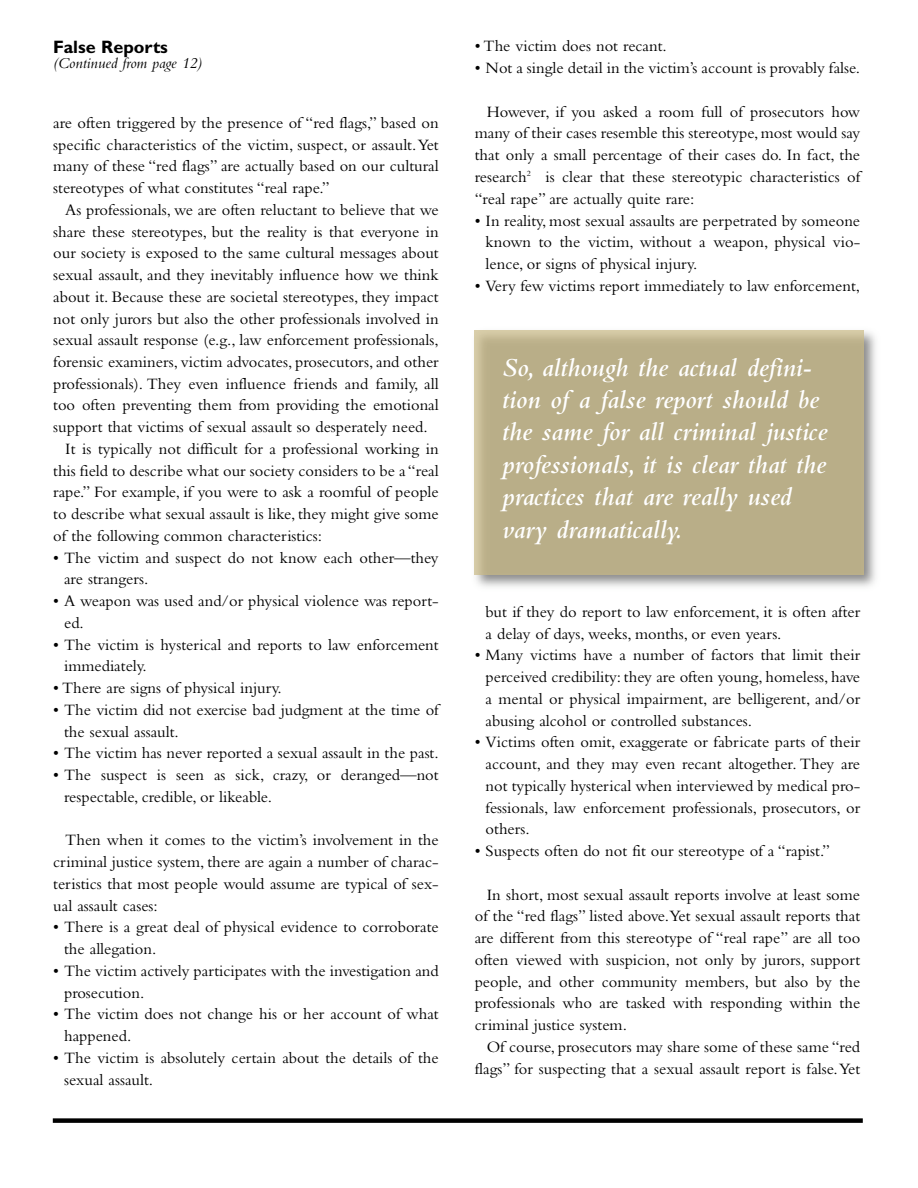
<style>
.page{position:relative;width:918px;height:1188px;background:#fff}
.page>*{position:absolute;margin:0;border:0;box-sizing:border-box;transform-origin:0 0}
.t1{font:italic 600 27px/32.4px "Bembo";color:#fff}
.t2{font:700 18px "Gill Sans";color:#000}
.t3{font:16.5px/21.8px "Bembo";color:#000}
.t4{font:italic 15.75px "Bembo";color:#000}
</style>
<div class="page">
<div style="left:53px;top:1118px;width:810px;height:5px;background:#000"></div>
<img style="left:474px;top:330px;width:402px;height:257px">
<div style="left:475px;top:331px;width:388px;height:243px;background:#b9ae88"></div>
<p class="t2" style="left:53px;top:41px;width:116px">False Reports</p>
<p class="t4" style="left:53px;top:57px;width:150px">(Continued from page 12)</p>
<p class="t3" style="left:53px;top:113px;width:387px;text-align:justify">are often triggered by the presence of “red flags,” based on specific characteristics of the victim, suspect, or assault. Yet many of these “red flags” are actually based on our cultural stereotypes of what constitutes “real rape.”</p>
<p class="t3" style="left:65px;top:200px;width:375px">As professionals, we are often reluctant to believe that we</p>
<p class="t3" style="left:53px;top:222px;width:387px">share these stereotypes, but the reality is that everyone in</p>
<p class="t3" style="left:53px;top:244px;width:387px">our society is exposed to the same cultural messages about</p>
<p class="t3" style="left:53px;top:266px;width:387px">sexual assault, and they inevitably influence how we think</p>
<p class="t3" style="left:53px;top:287px;width:387px">about it. Because these are societal stereotypes, they impact</p>
<p class="t3" style="left:53px;top:309px;width:387px">not only jurors but also the other professionals involved in</p>
<p class="t3" style="left:53px;top:331px;width:387px">sexual assault response (e.g., law enforcement professionals,</p>
<p class="t3" style="left:53px;top:352px;width:387px">forensic examiners, victim advocates, prosecutors, and other</p>
<p class="t3" style="left:53px;top:374px;width:387px">professionals). They even influence friends and family, all</p>
<p class="t3" style="left:53px;top:396px;width:387px">too often preventing them from providing the emotional</p>
<p class="t3" style="left:53px;top:418px;width:376px">support that victims of sexual assault so desperately need.</p>
<p class="t3" style="left:65px;top:439px;width:375px">It is typically not difficult for a professional working in</p>
<p class="t3" style="left:53px;top:461px;width:387px">this field to describe what our society considers to be a “real</p>
<p class="t3" style="left:53px;top:483px;width:387px">rape.” For example, if you were to ask a roomful of people</p>
<p class="t3" style="left:53px;top:505px;width:387px">to describe what sexual assault is like, they might give some</p>
<p class="t3" style="left:53px;top:526px;width:270px">of the following common characteristics:</p>
<p class="t3" style="left:64px;top:548px;width:376px;text-indent:-11px">• The victim and suspect do not know each other—they are strangers.</p>
<p class="t3" style="left:64px;top:592px;width:376px;text-indent:-11px">• A weapon was used and/or physical violence was report&shy;ed.</p>
<p class="t3" style="left:64px;top:635px;width:376px;text-indent:-11px">• The victim is hysterical and reports to law enforcement immediately.</p>
<p class="t3" style="left:53px;top:679px;width:230px">• There are signs of physical injury.</p>
<p class="t3" style="left:64px;top:700px;width:376px;text-indent:-11px">• The victim did not exercise bad judgment at the time of the sexual assault.</p>
<p class="t3" style="left:53px;top:744px;width:387px">• The victim has never reported a sexual assault in the past.</p>
<p class="t3" style="left:64px;top:766px;width:376px;text-indent:-11px">• The suspect is seen as sick, crazy, or deranged—not respectable, credible, or likeable.</p>
<p class="t3" style="left:53px;top:831px;width:387px;text-align:justify;text-indent:12px">Then when it comes to the victim’s involvement in the criminal justice system, there are again a number of charac&shy;teristics that most people would assume are typical of sex&shy;ual assault cases:</p>
<p class="t3" style="left:64px;top:918px;width:376px;text-indent:-11px">• There is a great deal of physical evidence to corroborate the allegation.</p>
<p class="t3" style="left:64px;top:961px;width:376px;text-indent:-11px">• The victim actively participates with the investigation and prosecution.</p>
<p class="t3" style="left:64px;top:1005px;width:376px;text-indent:-11px">• The victim does not change his or her account of what happened.</p>
<p class="t3" style="left:64px;top:1048px;width:376px;text-indent:-11px">• The victim is absolutely certain about the details of the sexual assault.</p>
<p class="t3" style="left:475px;top:37px;width:194px">• The victim does not recant.</p>
<p class="t3" style="left:475px;top:59px;width:387px">• Not a single detail in the victim’s account is provably false.</p>
<p class="t3" style="left:475px;top:102px;width:387px;text-align:justify;text-indent:12px">However, if you asked a room full of prosecutors how many of their cases resemble this stereotype, most would say that only a small percentage of their cases do. In fact, the research<sup>2</sup> is clear that these stereotypic characteristics of “real rape” are actually quite rare:</p>
<p class="t3" style="left:486px;top:211px;width:376px;text-align:justify;text-indent:-11px">• In reality, most sexual assaults are perpetrated by someone known to the victim, without a weapon, physical vio&shy;lence, or signs of physical injury.</p>
<p class="t3" style="left:475px;top:276px;width:387px">• Very few victims report immediately to law enforcement,</p>
<h1 class="t1" style="left:502px;top:353px;width:326px">So, although the actual defini&shy;tion of a false report should be the same for all criminal justice professionals, it is clear that the practices that are really used vary dramatically.</h1>
<p class="t3" style="left:486px;top:602px;width:376px">but if they do report to law enforcement, it is often after a delay of days, weeks, months, or even years.</p>
<p class="t3" style="left:486px;top:646px;width:376px;text-align:justify;text-indent:-11px">• Many victims have a number of factors that limit their perceived credibility: they are often young, homeless, have a mental or physical impairment, are belligerent, and/or abusing alcohol or controlled substances.</p>
<p class="t3" style="left:486px;top:733px;width:376px;text-align:justify;text-indent:-11px">• Victims often omit, exaggerate or fabricate parts of their account, and they may even recant altogether. They are not typically hysterical when interviewed by medical pro&shy;fessionals, law enforcement professionals, prosecutors, or others.</p>
<p class="t3" style="left:475px;top:842px;width:357px">• Suspects often do not fit our stereotype of a “rapist.”</p>
<p class="t3" style="left:475px;top:885px;width:387px;text-align:justify;text-indent:12px">In short, most sexual assault reports involve at least some of the “red flags” listed above.Yet sexual assault reports that are different from this stereotype of “real rape” are all too often viewed with suspicion, not only by jurors, support people, and other community members, but also by the professionals who are tasked with responding within the criminal justice system.</p>
<p class="t3" style="left:475px;top:1037px;width:387px;text-align:right">Of course, prosecutors may share some of these same “red flags” for suspecting that a sexual assault report is false. Yet</p>
</div>
